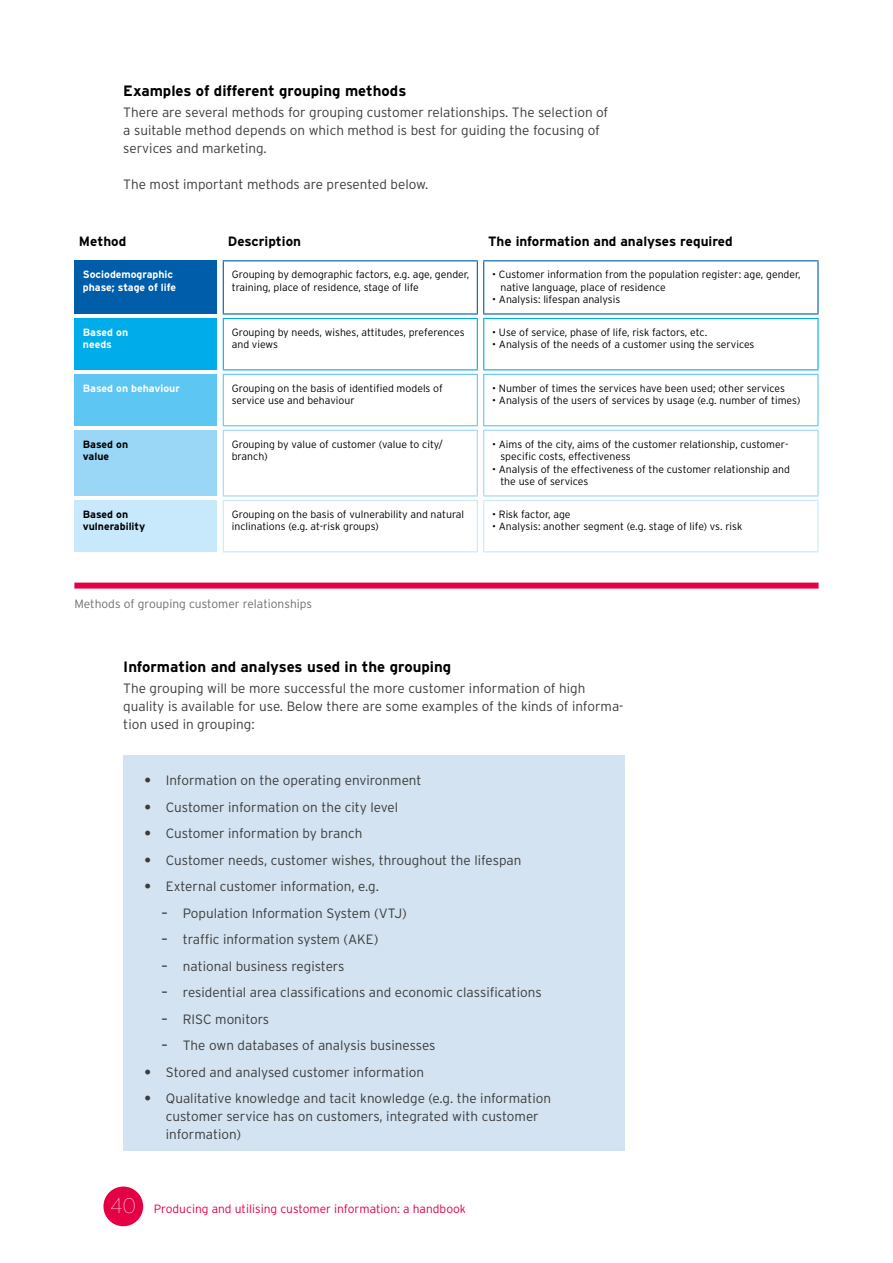
<style>
.page{position:relative;width:893px;height:1263px;background:#fff}
.page>*{position:absolute;margin:0;border:0;box-sizing:border-box;transform-origin:0 0}
.t1{font:700 15px "Interstate";color:#000}
.t2{font:300 13.5px/18px "Interstate";color:#3c3c3b}
.t3{font:700 13.5px "Interstate";color:#000}
.t4{font:300 12px "Interstate";color:#e50046}
.t5{font:300 12px "Interstate";color:#706f6f}
.t6{font:300 10.5px/12.6px "Interstate";color:#000}
.t7{font:700 10.5px/12.6px "Interstate";color:#fff}
.t8{font:700 10.5px/12.6px "Interstate";color:#000}
.s1{font-weight:700}
.s2{font-weight:400}
.s3{font-weight:100;font-size:21px;color:#fff}
</style>
<div class="page">
<div style="left:103px;top:1186px;width:40px;height:40px;background:#e50046;border-radius:50%"></div>
<div style="left:123px;top:756px;width:502px;height:395px;background:#d3e3f1"></div>
<div style="left:74px;top:583px;width:745px;height:6px;background:#e50046"></div>
<div style="left:74px;top:261px;width:143px;height:53px;background:#005da9"></div>
<div style="left:74px;top:318px;width:143px;height:52px;background:#00ace9"></div>
<div style="left:74px;top:374px;width:143px;height:52px;background:#5ec6f2"></div>
<div style="left:74px;top:430px;width:143px;height:66px;background:#9ad7f7"></div>
<div style="left:74px;top:500px;width:143px;height:52px;background:#c8e8fb"></div>
<hr style="left:223px;top:260px;width:255px;height:1px;background:#005da9">
<hr style="left:223px;top:261px;width:1px;height:52px;background:#005da9">
<hr style="left:477px;top:261px;width:1px;height:52px;background:#005da9">
<hr style="left:223px;top:313px;width:255px;height:2px;background:#005da9">
<hr style="left:483px;top:260px;width:336px;height:1px;background:#005da9">
<hr style="left:483px;top:261px;width:1px;height:52px;background:#005da9">
<hr style="left:817px;top:261px;width:2px;height:52px;background:#005da9">
<hr style="left:483px;top:313px;width:336px;height:2px;background:#005da9">
<hr style="left:223px;top:318px;width:255px;height:1px;background:#00ace9">
<hr style="left:223px;top:319px;width:1px;height:50px;background:#00ace9">
<hr style="left:477px;top:319px;width:1px;height:50px;background:#00ace9">
<hr style="left:223px;top:369px;width:255px;height:1px;background:#00ace9">
<hr style="left:483px;top:318px;width:336px;height:1px;background:#00ace9">
<hr style="left:483px;top:319px;width:1px;height:50px;background:#00ace9">
<hr style="left:817px;top:319px;width:2px;height:50px;background:#00ace9">
<hr style="left:483px;top:369px;width:336px;height:1px;background:#00ace9">
<hr style="left:223px;top:500px;width:255px;height:1px;background:#c8e8fb">
<hr style="left:223px;top:501px;width:1px;height:50px;background:#c8e8fb">
<hr style="left:477px;top:501px;width:1px;height:50px;background:#c8e8fb">
<hr style="left:223px;top:551px;width:255px;height:1px;background:#c8e8fb">
<hr style="left:483px;top:500px;width:336px;height:1px;background:#c8e8fb">
<hr style="left:483px;top:501px;width:1px;height:50px;background:#c8e8fb">
<hr style="left:817px;top:501px;width:2px;height:50px;background:#c8e8fb">
<hr style="left:483px;top:551px;width:336px;height:1px;background:#c8e8fb">
<hr style="left:223px;top:374px;width:255px;height:1px;background:#5ec6f2">
<hr style="left:223px;top:375px;width:1px;height:50px;background:#5ec6f2">
<hr style="left:477px;top:375px;width:1px;height:50px;background:#5ec6f2">
<hr style="left:223px;top:425px;width:255px;height:1px;background:#5ec6f2">
<hr style="left:483px;top:374px;width:336px;height:1px;background:#5ec6f2">
<hr style="left:483px;top:375px;width:1px;height:50px;background:#5ec6f2">
<hr style="left:817px;top:375px;width:2px;height:50px;background:#5ec6f2">
<hr style="left:483px;top:425px;width:336px;height:1px;background:#5ec6f2">
<hr style="left:223px;top:430px;width:255px;height:1px;background:#9ad7f7">
<hr style="left:223px;top:431px;width:1px;height:64px;background:#9ad7f7">
<hr style="left:477px;top:431px;width:1px;height:64px;background:#9ad7f7">
<hr style="left:223px;top:495px;width:255px;height:1px;background:#9ad7f7">
<hr style="left:483px;top:430px;width:336px;height:1px;background:#9ad7f7">
<hr style="left:483px;top:431px;width:1px;height:64px;background:#9ad7f7">
<hr style="left:817px;top:431px;width:2px;height:64px;background:#9ad7f7">
<hr style="left:483px;top:495px;width:336px;height:1px;background:#9ad7f7">
<h5 class="t1" style="left:123px;top:82px;width:285px">Examples of different grouping methods</h5>
<p class="t2" style="left:123px;top:103px;width:487px">There are several methods for grouping customer relationships. The selection of a suitable method depends on which method is best for guiding the focusing of services and marketing.</p>
<p class="t2" style="left:123px;top:175px;width:307px">The most important methods are presented below.</p>
<p class="t3" style="left:79px;top:234px;width:49px">Method</p>
<p class="t3" style="left:228px;top:234px;width:75px">Description</p>
<p class="t3" style="left:488px;top:234px;width:246px">The information and analyses required</p>
<p class="t7" style="left:83px;top:268px;width:95px">Sociodemographic phase; stage of life</p>
<p class="t6" style="left:232px;top:268px;width:239px">Grouping by demographic factors, e.g. age, gender, training, place of residence, stage of life</p>
<p class="t6" style="left:500px;top:268px;width:302px;text-indent:-8px">• Customer information from the population register: age, gender, native language, place of residence</p>
<p class="t6" style="left:492px;top:293px;width:130px">• Analysis: lifespan analysis</p>
<p class="t7" style="left:83px;top:326px;width:47px">Based on needs</p>
<p class="t6" style="left:232px;top:326px;width:234px">Grouping by needs, wishes, attitudes, preferences and views</p>
<p class="t6" style="left:492px;top:326px;width:216px">• Use of service, phase of life, risk factors, etc.</p>
<p class="t6" style="left:492px;top:338px;width:264px">• Analysis of the needs of a customer using the services</p>
<p class="t7" style="left:83px;top:382px;width:99px">Based on behaviour</p>
<p class="t6" style="left:232px;top:382px;width:213px">Grouping on the basis of identified models of service use and behaviour</p>
<p class="t6" style="left:492px;top:382px;width:294px">• Number of times the services have been used; other services</p>
<p class="t6" style="left:492px;top:394px;width:310px">• Analysis of the users of services by usage (e.g. number of times)</p>
<p class="t8" style="left:83px;top:437px;width:47px">Based on value</p>
<p class="t6" style="left:232px;top:437px;width:213px">Grouping by value of customer (value to city/ branch)</p>
<p class="t6" style="left:500px;top:437px;width:289px;text-indent:-8px">• Aims of the city, aims of the customer relationship, customer&shy;specific costs, effectiveness</p>
<p class="t6" style="left:500px;top:463px;width:291px;text-indent:-8px">• Analysis of the effectiveness of the customer relationship and the use of services</p>
<p class="t8" style="left:83px;top:508px;width:64px">Based on vulnerability</p>
<p class="t6" style="left:232px;top:508px;width:234px">Grouping on the basis of vulnerability and natural inclinations (e.g. at-risk groups)</p>
<p class="t6" style="left:492px;top:508px;width:80px">• Risk factor, age</p>
<p class="t6" style="left:492px;top:520px;width:252px">• Analysis: another segment (e.g. stage of life) vs. risk</p>
<p class="t5" style="left:74px;top:597px;width:239px">Methods of grouping customer relationships</p>
<h5 class="t1" style="left:123px;top:658px;width:329px">Information and analyses used in the grouping</h5>
<p class="t2" style="left:123px;top:679px;width:502px">The grouping will be more successful the more customer information of high quality is available for use. Below there are some examples of the kinds of informa&shy;tion used in grouping:</p>
<p class="t2" style="left:145px;top:771px;width:278px"><span class="s1">•</span> Information on the operating environment</p>
<p class="t2" style="left:145px;top:798px;width:255px"><span class="s1">•</span> Customer information on the city level</p>
<p class="t2" style="left:145px;top:824px;width:219px"><span class="s1">•</span> Customer information by branch</p>
<p class="t2" style="left:145px;top:851px;width:378px"><span class="s1">•</span> Customer needs, customer wishes, throughout the lifespan</p>
<p class="t2" style="left:145px;top:877px;width:236px"><span class="s1">•</span> External customer information, e.g.</p>
<p class="t2" style="left:162px;top:904px;width:247px"><span class="s2">–</span> Population Information System (VTJ)</p>
<p class="t2" style="left:162px;top:930px;width:218px"><span class="s2">–</span> traffic information system (AKE)</p>
<p class="t2" style="left:162px;top:957px;width:184px"><span class="s2">–</span> national business registers</p>
<p class="t2" style="left:162px;top:983px;width:382px"><span class="s2">–</span> residential area classifications and economic classifications</p>
<p class="t2" style="left:162px;top:1010px;width:109px"><span class="s2">–</span> RISC monitors</p>
<p class="t2" style="left:162px;top:1036px;width:275px"><span class="s2">–</span> The own databases of analysis businesses</p>
<p class="t2" style="left:145px;top:1063px;width:281px"><span class="s1">•</span> Stored and analysed customer information</p>
<p class="t2" style="left:166px;top:1089px;width:387px;text-indent:-21px"><span class="s1">•</span> Qualitative knowledge and tacit knowledge (e.g. the information customer service has on customers, integrated with customer information)</p>
<p class="t4" style="left:110px;top:1202px;width:357px"><span class="s3">40</span> Producing and utilising customer information: a handbook</p>
</div>
